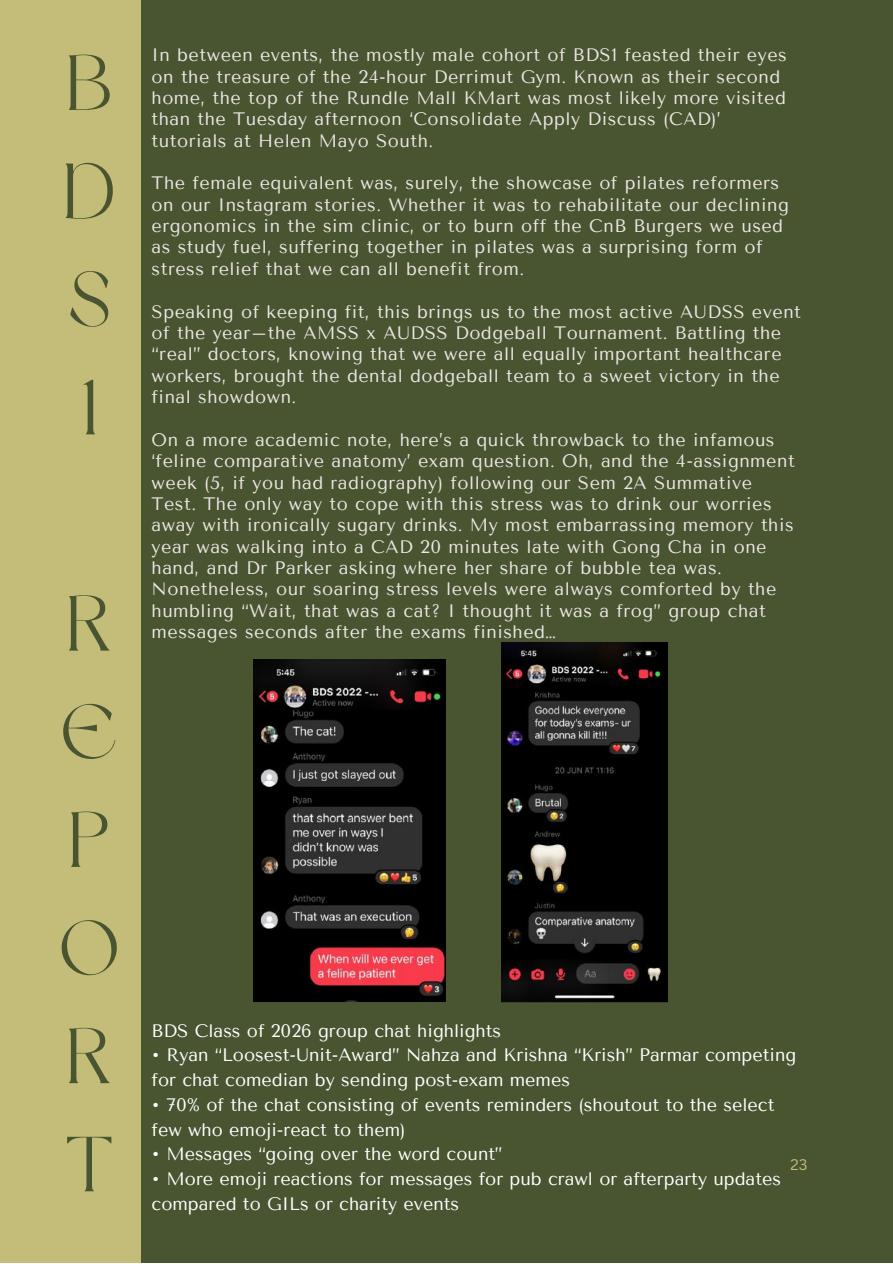
<style>
.page{position:relative;width:893px;height:1264px;background:#fff}
.page>*{position:absolute;margin:0;border:0;box-sizing:border-box;transform-origin:0 0}
.t1{font:77.55px/108.1px "Dream Avenue";color:#495531;text-align:justify}
.t2{font:18px/21.3px "Tenor Sans";letter-spacing:.03em;color:#ebe6e4}
.t3{font:18px/24.8px "Tenor Sans";color:#fff}
.t4{font:15px "Canva Sans";color:#c4bc79}
</style>
<div class="page">
<div style="left:0;top:0;width:892px;height:1262px;background:#495531"></div>
<div style="left:0;top:0;width:141px;height:1262px;background:#c4bc79"></div>
<img style="left:253px;top:659px;width:193px;height:343px">
<img style="left:502px;top:642px;width:165px;height:361px">
<h1 class="t1" style="left:63px;top:36px;width:53px">B D S 1</h1>
<h1 class="t1" style="left:59px;top:577px;width:61px;text-align:left">R<br>E<br>P<br>O<br>R<br>T</h1>
<p class="t2" style="left:152px;top:44px;width:636px">In between events, the mostly male cohort of BDS1 feasted their eyes on the treasure of the 24-hour Derrimut Gym. Known as their second home, the top of the Rundle Mall KMart was most likely more visited than the Tuesday afternoon ‘Consolidate Apply Discuss (CAD)’ tutorials at Helen Mayo South.</p>
<p class="t2" style="left:152px;top:173px;width:638px">The female equivalent was, surely, the showcase of pilates reformers on our Instagram stories. Whether it was to rehabilitate our declining ergonomics in the sim clinic, or to burn off the CnB Burgers we used as study fuel, suffering together in pilates was a surprising form of stress relief that we can all benefit from.</p>
<p class="t2" style="left:152px;top:301px;width:651px">Speaking of keeping fit, this brings us to the most active AUDSS event of the year–the AMSS x AUDSS Dodgeball Tournament. Battling the “real” doctors, knowing that we were all equally important healthcare workers, brought the dental dodgeball team to a sweet victory in the final showdown.</p>
<p class="t2" style="left:152px;top:429px;width:644px">On a more academic note, here’s a quick throwback to the infamous ‘feline comparative anatomy’ exam question. Oh, and the 4-assignment week (5, if you had radiography) following our Sem 2A Summative Test. The only way to cope with this stress was to drink our worries away with ironically sugary drinks. My most embarrassing memory this year was walking into a CAD 20 minutes late with Gong Cha in one hand, and Dr Parker asking where her share of bubble tea was.<br>Nonetheless, our soaring stress levels were always comforted by the humbling “Wait, that was a cat? I thought it was a frog” group chat messages seconds after the exams finished…</p>
<p class="t3" style="left:152px;top:1018px;width:351px">BDS Class of 2026 group chat highlights</p>
<p class="t3" style="left:152px;top:1042px;width:646px">• Ryan “Loosest-Unit-Award” Nahza and Krishna “Krish” Parmar competing for chat comedian by sending post-exam memes</p>
<p class="t3" style="left:152px;top:1092px;width:624px">• 70% of the chat consisting of events reminders (shoutout to the select few who emoji-react to them)</p>
<p class="t3" style="left:152px;top:1141px;width:352px">• Messages “going over the word count”</p>
<p class="t3" style="left:152px;top:1166px;width:631px">• More emoji reactions for messages for pub crawl or afterparty updates compared to GILs or charity events</p>
<p class="t4" style="left:790px;top:1154px;width:18px">23</p>
</div>
